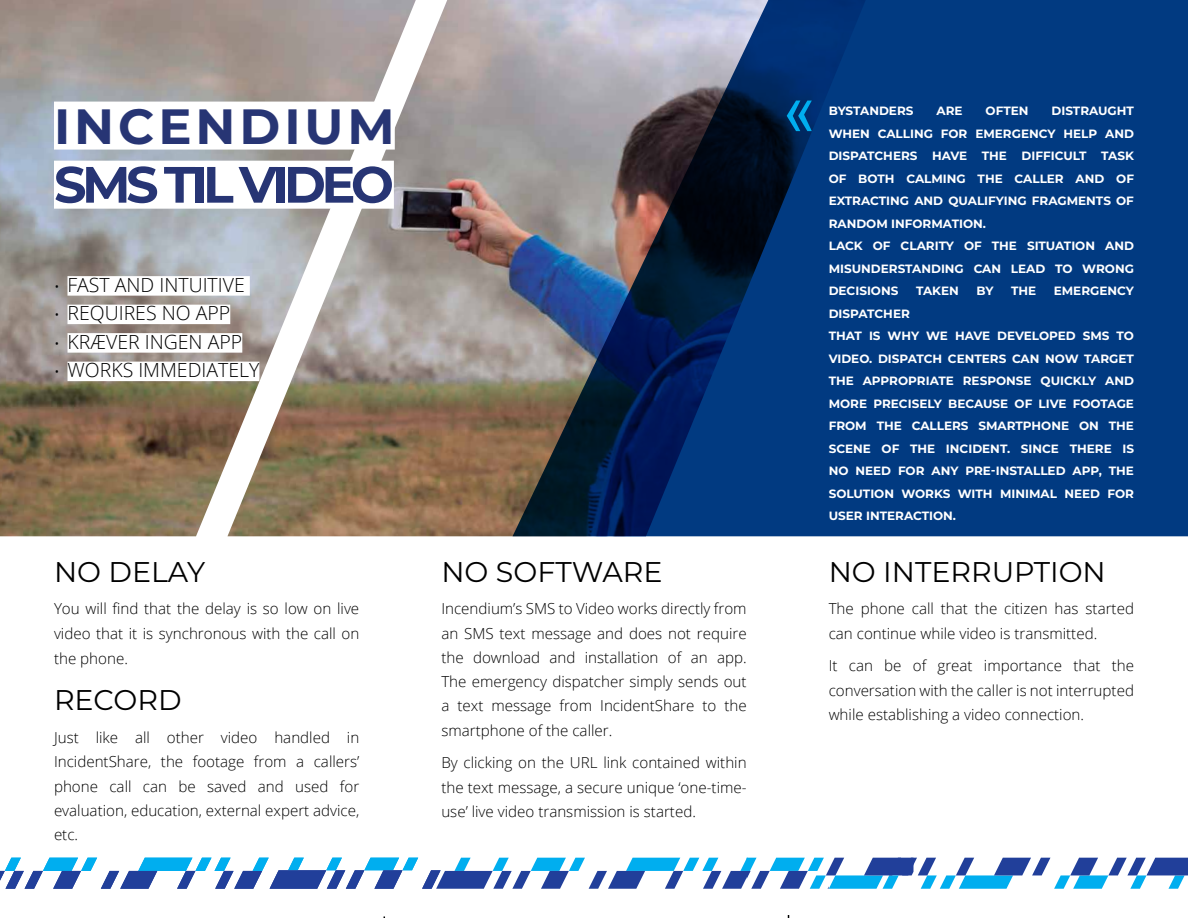
<style>
.page{position:relative;width:1188px;height:918px;background:#fff}
.page>*{position:absolute;margin:0;border:0;box-sizing:border-box;transform-origin:0 0}
.t1{font:700 51px "Montserrat";letter-spacing:-.09em;color:#273574}
.t2{font:700 49.5px "Montserrat";letter-spacing:.08em;color:#273574}
.t3{font:28.5px "Montserrat";color:#000}
.t4{font:300 19.5px "Open Sans";color:#000}
.t5{font:300 15.15px/24.3px "Open Sans";color:#000;text-align:justify}
.Citation{font:700 12px/22.5px "Montserrat";color:#fff;text-align:justify}
.s1{font-size:15px}
</style>
<div class="page">
<svg style="left:0;top:858px;width:1188px;height:31px"></svg>
<img style="left:0;top:0;width:513px;height:536px">
<div style="left:54px;top:102px;width:341px;height:48px;background:#fff"></div>
<div style="left:54px;top:161px;width:340px;height:48px;background:#fff"></div>
<svg style="left:513px;top:0;width:675px;height:536px;background:#1b4379"></svg>
<svg style="left:787px;top:101px;width:25px;height:30px"></svg>
<div style="left:68px;top:276px;width:182px;height:20px;background:#fff"></div>
<div style="left:68px;top:305px;width:162px;height:19px;background:#fff"></div>
<div style="left:68px;top:333px;width:174px;height:20px;background:#fff"></div>
<div style="left:68px;top:362px;width:191px;height:19px;background:#fff"></div>
<p class="t2" style="left:54px;top:90px;width:342px">INCENDIUM</p>
<p class="t1" style="left:54px;top:148px;width:341px">SMS TIL VIDEO</p>
<p class="t4" style="left:54px;top:271px;width:192px"><span class="s1">•</span> FAST AND INTUITIVE</p>
<p class="t4" style="left:54px;top:300px;width:178px"><span class="s1">•</span> REQUIRES NO APP</p>
<p class="t4" style="left:54px;top:328px;width:190px"><span class="s1">•</span> KRÆVER INGEN APP</p>
<p class="t4" style="left:54px;top:357px;width:207px"><span class="s1">•</span> WORKS IMMEDIATELY</p>
<p class="t3" style="left:54px;top:552px;width:153px">NO DELAY</p>
<p class="t5" style="left:54px;top:596px;width:307px;line-height:24.9px">You will find that the delay is so low on live video that it is synchronous with the call on the phone.</p>
<p class="t3" style="left:54px;top:681px;width:129px">RECORD</p>
<p class="t5" style="left:54px;top:725px;width:307px">Just like all other video handled in IncidentShare, the footage from a callers’ phone call can be saved and used for evaluation, education, external expert advice, etc.</p>
<p class="t3" style="left:441px;top:552px;width:223px">NO SOFTWARE</p>
<p class="t5" style="left:441px;top:596px;width:307px">Incendium’s SMS to Video works directly from an SMS text message and does not require the download and installation of an app.<br>The emergency dispatcher simply sends out a text message from IncidentShare to the smartphone of the caller.</p>
<p class="t5" style="left:441px;top:750px;width:307px">By clicking on the URL link contained within the text message, a secure unique ‘one-time&shy;use’ live video transmission is started.</p>
<p class="Citation" style="left:829px;top:99px;width:307px;text-indent:223px">DISTRAUGHT WHEN CALLING FOR EMERGENCY HELP AND DISPATCHERS HAVE THE DIFFICULT TASK OF BOTH CALMING THE CALLER AND OF EXTRACTING AND QUALIFYING FRAGMENTS OF RANDOM INFORMATION.</p>
<p class="Citation" style="left:829px;top:234px;width:307px">LACK OF CLARITY OF THE SITUATION AND MISUNDERSTANDING CAN LEAD TO WRONG DECISIONS</p>
<p class="Citation" style="left:829px;top:99px;width:86px">BYSTANDERS</p>
<p class="Citation" style="left:936px;top:99px;width:28px">ARE</p>
<p class="Citation" style="left:986px;top:99px;width:45px">OFTEN</p>
<p class="Citation" style="left:916px;top:279px;width:44px">TAKEN</p>
<p class="Citation" style="left:976px;top:279px;width:19px">BY</p>
<p class="Citation" style="left:1011px;top:279px;width:27px">THE</p>
<p class="Citation" style="left:1054px;top:279px;width:82px">EMERGENCY</p>
<p class="Citation" style="left:829px;top:302px;width:83px">DISPATCHER</p>
<p class="Citation" style="left:829px;top:324px;width:307px">THAT IS WHY WE HAVE DEVELOPED SMS TO VIDEO. DISPATCH CENTERS CAN NOW TARGET THE APPROPRIATE RESPONSE QUICKLY AND MORE PRECISELY BECAUSE OF LIVE FOOTAGE FROM THE CALLERS SMARTPHONE ON THE SCENE OF THE INCIDENT. SINCE THERE IS NO NEED FOR ANY PRE-INSTALLED APP, THE SOLUTION WORKS WITH MINIMAL NEED FOR USER INTERACTION.</p>
<p class="t3" style="left:829px;top:552px;width:279px">NO INTERRUPTION</p>
<p class="t5" style="left:829px;top:596px;width:307px">The phone call that the citizen has started can continue while video is transmitted.</p>
<p class="t5" style="left:829px;top:653px;width:307px">It can be of great importance that the conversation with the caller is not interrupted while establishing a video connection.</p>
</div>
